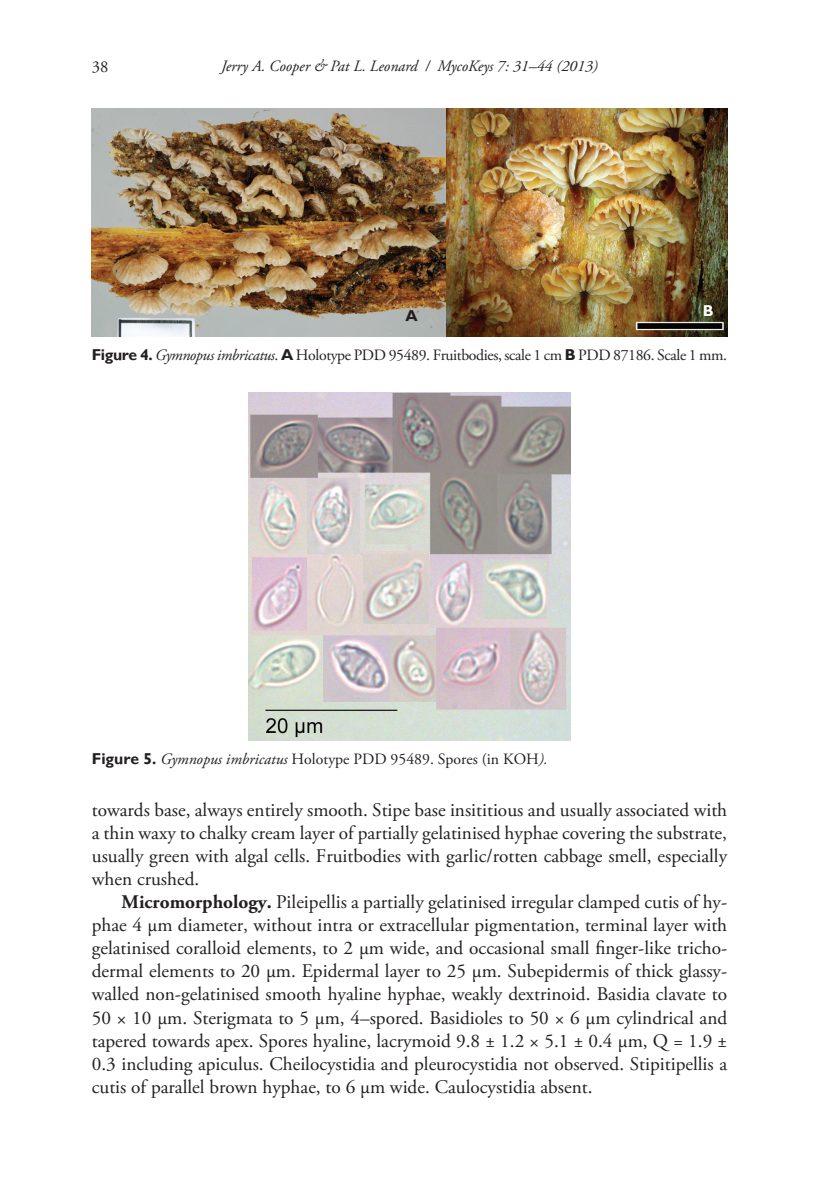
<style>
.page{position:relative;width:819px;height:1191px;background:#fff}
.page>*{position:absolute;margin:0;border:0;box-sizing:border-box;transform-origin:0 0}
.t1{font:19.25px/23.1px "Adobe Garamond Pro";color:#231f20;text-align:justify}
.t2{font:16.62px "Adobe Garamond Pro";color:#231f20}
.t3{font:15.75px "Adobe Garamond Pro";letter-spacing:-.025em;color:#231f20}
.t4{font:15.75px "Adobe Garamond Pro";color:#231f20}
.t5{font:italic 15.75px "Adobe Garamond Pro";color:#231f20}
.t6{font:700 15.75px "Gill Sans";color:#231f20}
.t7{font:700 15.75px "Gill Sans";color:#fff}
.s1{font-family:"Gill Sans";font-weight:700}
.s2{font-style:italic}
.s3{font-weight:700}
</style>
<div class="page">
<img style="left:92px;top:108px;width:635px;height:228px">
<img style="left:248px;top:393px;width:322px;height:347px">
<p class="t2" style="left:92px;top:56px;width:18px">38</p>
<p class="t5" style="left:221px;top:57px;width:378px">Jerry A. Cooper &amp; Pat L. Leonard / MycoKeys 7: 31–44 (2013)</p>
<p class="t6" style="left:405px;top:306px;width:14px">A</p>
<p class="t7" style="left:702px;top:301px;width:12px">B</p>
<p class="t3" style="left:92px;top:345px;width:636px"><span class="s1">Figure 4.</span> <span class="s2">Gymnopus imbricatus</span>. <span class="s1">A</span> Holotype PDD 95489. Fruitbodies, scale 1 cm <span class="s1">B</span> PDD 87186. Scale 1 mm.</p>
<p class="t4" style="left:92px;top:750px;width:457px"><span class="s1">Figure 5.</span> <span class="s2">Gymnopus imbricatus</span> Holotype PDD 95489. Spores (in KOH<span class="s2">).</span></p>
<p class="t1" style="left:92px;top:798px;width:637px">towards base, always entirely smooth. Stipe base insititious and usually associated with a thin waxy to chalky cream layer of partially gelatinised hyphae covering the substrate, usually green with algal cells. Fruitbodies with garlic/rotten cabbage smell, especially when crushed.</p>
<p class="t1" style="left:92px;top:891px;width:637px;text-indent:30px"><span class="s3">Micromorphology.</span> Pileipellis a partially gelatinised irregular clamped cutis of hy&shy;phae 4 µm diameter, without intra or extracellular pigmentation, terminal layer with gelatinised coralloid elements, to 2 µm wide, and occasional small finger-like tricho&shy;dermal elements to 20 µm. Epidermal layer to 25 µm. Subepidermis of thick glassy&shy;walled non-gelatinised smooth hyaline hyphae, weakly dextrinoid. Basidia clavate to 50 × 10 µm. Sterigmata to 5 µm, 4–spored. Basidioles to 50 × 6 µm cylindrical and tapered towards apex. Spores hyaline, lacrymoid 9.8 ± 1.2 × 5.1 ± 0.4 µm, Q = 1.9 ± 0.3 including apiculus. Cheilocystidia and pleurocystidia not observed. Stipitipellis a cutis of parallel brown hyphae, to 6 µm wide. Caulocystidia absent.</p>
</div>
